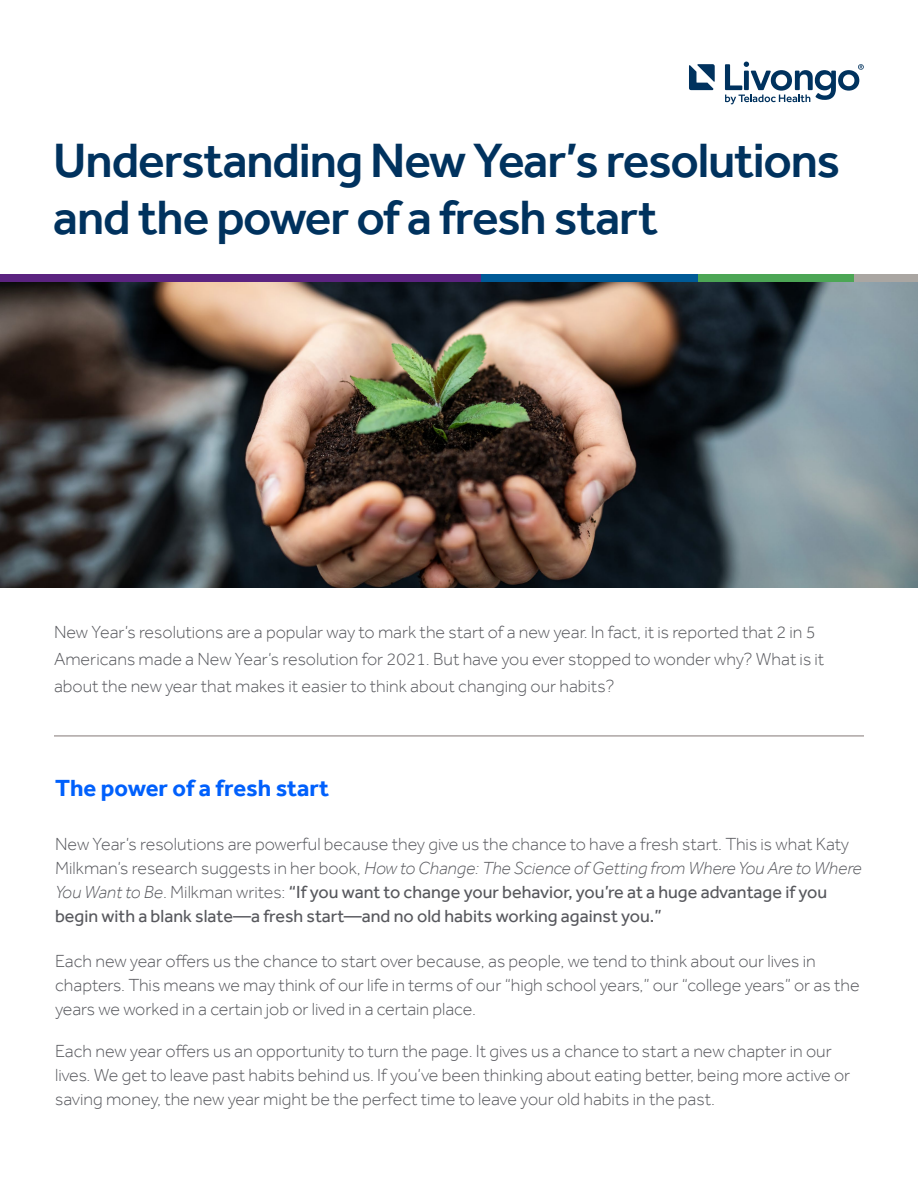
<style>
.page{position:relative;width:918px;height:1188px;background:#fff}
.page>*{position:absolute;margin:0;border:0;box-sizing:border-box;transform-origin:0 0}
.t1{font:500 49.5px/57px "Effra";letter-spacing:-.025em;color:#00325e}
.t2{font:700 24px "Effra";color:#0060fc}
.t3{font:300 18px/24px "Effra";color:#57585d}
.s1{font-style:italic}
.s2{font-weight:400}
</style>
<div class="page">
<hr style="left:54px;top:736px;width:810px;height:1px;background:#837876">
<img style="left:0;top:282px;width:917px;height:305px">
<div style="left:0;top:274px;width:894px;height:8px;background:#5b2380"></div>
<div style="left:481px;top:274px;width:273px;height:8px;background:#005a97"></div>
<div style="left:698px;top:274px;width:212px;height:8px;background:#4ca655"></div>
<div style="left:854px;top:274px;width:64px;height:8px;background:#aaa6a2"></div>
<svg style="left:689px;top:62px;width:175px;height:42px"></svg>
<p class="t1" style="left:53px;top:131px;width:788px">Understanding New Year’s resolutions and the power of a fresh start</p>
<p class="t3" style="left:54px;top:618px;width:772px;line-height:27px">New Year’s resolutions are a popular way to mark the start of a new year. In fact, it is reported that 2 in 5<br>Americans made a New Year’s resolution for 2021. But have you ever stopped to wonder why? What is it about the new year that makes it easier to think about changing our habits?</p>
<p class="t2" style="left:55px;top:774px;width:276px">The power of a fresh start</p>
<p class="t3" style="left:55px;top:832px;width:808px">New Year’s resolutions are powerful because they give us the chance to have a fresh start. This is what Katy Milkman’s research suggests in her book, <span class="s1">How to Change: The Science of Getting from Where You Are to Where You Want to Be</span>. Milkman writes: <span class="s2">“If you want to change your behavior, you’re at a huge advantage if you begin with a blank slate—a fresh start—and no old habits working against you.”</span></p>
<p class="t3" style="left:55px;top:949px;width:806px">Each new year offers us the chance to start over because, as people, we tend to think about our lives in chapters. This means we may think of our life in terms of our “high school years,” our “college years” or as the years we worked in a certain job or lived in a certain place.</p>
<p class="t3" style="left:55px;top:1039px;width:797px">Each new year offers us an opportunity to turn the page. It gives us a chance to start a new chapter in our lives. We get to leave past habits behind us. If you’ve been thinking about eating better, being more active or saving money, the new year might be the perfect time to leave your old habits in the past.</p>
</div>
